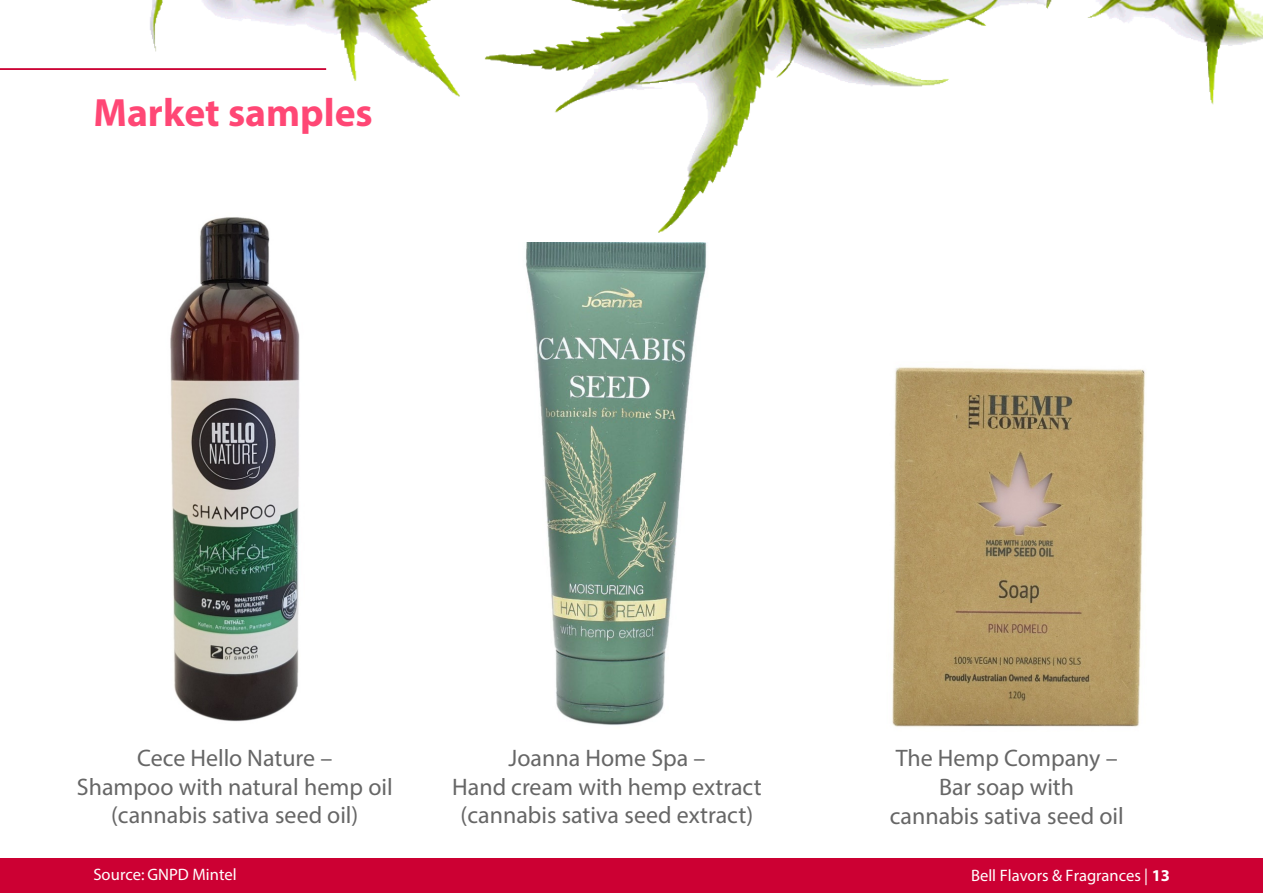
<style>
.page{position:relative;width:1263px;height:893px;background:#fff}
.page>*{position:absolute;margin:0;border:0;box-sizing:border-box;transform-origin:0 0}
.t1{font:700 39.6px "Myriad Pro";color:#ff4775}
.t2{font:24px/28.8px "Myriad Pro";color:#666;text-align:center}
.t3{font:16.5px "Myriad Pro";color:#fff}
.s1{font-weight:700}
</style>
<div class="page">
<div style="left:0;top:858px;width:1263px;height:35px;background:#c03"></div>
<img style="left:150px;top:0;width:1113px;height:233px">
<hr style="left:0;top:68px;width:326px;height:2px;background:#c03">
<img style="left:155px;top:197px;width:159px;height:525px">
<img style="left:892px;top:367px;width:253px;height:360px">
<img style="left:526px;top:242px;width:181px;height:483px">
<h2 class="t1" style="left:94px;top:86px;width:281px">Market samples</h2>
<p class="t2" style="left:77px;top:743px;width:317px">Cece Hello Nature –<br>Shampoo with natural hemp oil</p>
<p class="t2" style="left:111px;top:800px;width:249px">(cannabis sativa seed oil)</p>
<p class="t3" style="left:94px;top:864px;width:145px">Source: GNPD Mintel</p>
<p class="t2" style="left:452px;top:743px;width:311px">Joanna Home Spa –<br>Hand cream with hemp extract</p>
<p class="t2" style="left:460px;top:800px;width:294px">(cannabis sativa seed extract)</p>
<p class="t2" style="left:890px;top:743px;width:235px">The Hemp Company –<br>Bar soap with<br>cannabis sativa seed oil</p>
<p class="t3" style="left:971px;top:865px;width:201px">Bell Flavors &amp; Fragrances | <span class="s1">13</span></p>
</div>
